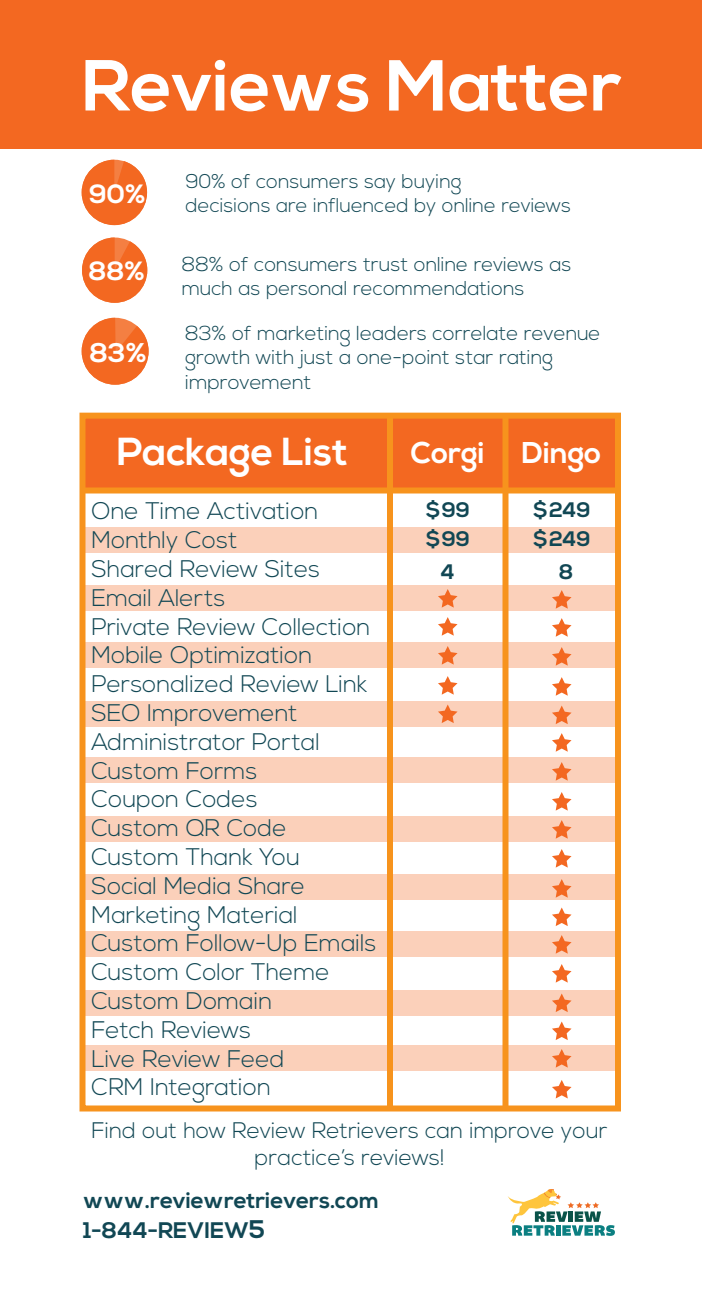
<style>
.page{position:relative;width:702px;height:1296px;background:#fff}
.page>*{position:absolute;margin:0;border:0;box-sizing:border-box;transform-origin:0 0}
.t1{font:700 72px "Nexa";color:#fff}
.t2{font:700 39px "Nexa";color:#fff}
.t3{font:700 30px "Nexa";color:#fff}
.t4{font:700 27px "Nexa";color:#fff}
.t5{font:700 26.4px "Nexa";color:#fff}
.t6{font:700 26.25px "Nexa";color:#fff}
.t7{font:300 24px/28.8px "Nexa";color:#114754}
.t8{font:300 22.5px/27px "Nexa";color:#114754;text-align:center}
.t9{font:700 22.5px/30.6px "Nexa";color:#114754}
.t10{font:700 21px/29.4px "Nexa";color:#114754}
.t11{font:300 20.25px/24.3px "Nexa";color:#114754}
.t12{font:300 20.1px/24px "Nexa";color:#114754}
.t13{font:300 19.95px/23.9px "Nexa";color:#114754}
.s1{font-size:25.5px}
</style>
<div class="page">
<svg style="left:82px;top:160px;width:65px;height:65px"></svg>
<div style="left:82px;top:160px;width:65px;height:65px;background:#f36821;border-radius:50%"></div>
<div style="left:0;top:0;width:702px;height:149px;background:#f36821"></div>
<div style="left:82px;top:416px;width:538px;height:73px;background:#f36821"></div>
<div style="left:82px;top:527px;width:538px;height:26px;background:#fbd0ba"></div>
<div style="left:82px;top:585px;width:537px;height:26px;background:#fbd0ba"></div>
<div style="left:82px;top:642px;width:537px;height:26px;background:#fbd0ba"></div>
<div style="left:80px;top:701px;width:537px;height:26px;background:#fbd0ba"></div>
<div style="left:83px;top:757px;width:537px;height:26px;background:#fbd0ba"></div>
<div style="left:83px;top:816px;width:537px;height:26px;background:#fbd0ba"></div>
<div style="left:80px;top:874px;width:537px;height:26px;background:#fbd0ba"></div>
<div style="left:80px;top:931px;width:537px;height:26px;background:#fbd0ba"></div>
<div style="left:80px;top:990px;width:537px;height:26px;background:#fbd0ba"></div>
<div style="left:82px;top:1045px;width:537px;height:26px;background:#fbd0ba"></div>
<svg style="left:82px;top:238px;width:65px;height:65px"></svg>
<div style="left:82px;top:238px;width:65px;height:65px;background:#f36821;border-radius:50%"></div>
<div style="left:80px;top:413px;width:541px;height:699px;border:6px solid #f7931d"></div>
<div style="left:83px;top:488px;width:536px;height:6px;background:#f7931d"></div>
<div style="left:387px;top:416px;width:6px;height:693px;background:#f7931d"></div>
<div style="left:502px;top:416px;width:6px;height:693px;background:#f7931d"></div>
<svg style="left:82px;top:318px;width:67px;height:67px"></svg>
<svg style="left:438px;top:589px;width:20px;height:19px"></svg>
<svg style="left:438px;top:617px;width:20px;height:19px"></svg>
<svg style="left:438px;top:646px;width:20px;height:19px"></svg>
<svg style="left:438px;top:676px;width:20px;height:19px"></svg>
<svg style="left:438px;top:705px;width:20px;height:18px"></svg>
<svg style="left:552px;top:590px;width:20px;height:19px"></svg>
<svg style="left:552px;top:618px;width:20px;height:19px"></svg>
<svg style="left:552px;top:647px;width:20px;height:19px"></svg>
<svg style="left:552px;top:677px;width:20px;height:19px"></svg>
<svg style="left:552px;top:706px;width:20px;height:18px"></svg>
<svg style="left:552px;top:733px;width:20px;height:19px"></svg>
<svg style="left:552px;top:762px;width:20px;height:19px"></svg>
<svg style="left:552px;top:792px;width:20px;height:19px"></svg>
<svg style="left:552px;top:820px;width:20px;height:19px"></svg>
<svg style="left:552px;top:849px;width:20px;height:19px"></svg>
<svg style="left:552px;top:879px;width:20px;height:19px"></svg>
<svg style="left:552px;top:908px;width:20px;height:18px"></svg>
<svg style="left:552px;top:935px;width:20px;height:19px"></svg>
<svg style="left:552px;top:964px;width:20px;height:19px"></svg>
<svg style="left:552px;top:994px;width:20px;height:18px"></svg>
<svg style="left:552px;top:1022px;width:20px;height:18px"></svg>
<svg style="left:552px;top:1049px;width:20px;height:19px"></svg>
<svg style="left:552px;top:1080px;width:20px;height:19px"></svg>
<svg style="left:508px;top:1189px;width:107px;height:47px"></svg>
<h1 class="t1" style="left:82px;top:44px;width:541px">Reviews Matter</h1>
<p class="t5" style="left:89px;top:178px;width:58px">90%</p>
<p class="t6" style="left:89px;top:255px;width:58px">88%</p>
<p class="t4" style="left:90px;top:337px;width:58px">83%</p>
<p class="t13" style="left:185px;top:171px;width:387px">90% of consumers say buying<br>decisions are influenced by online reviews</p>
<p class="t12" style="left:182px;top:253px;width:391px">88% of consumers trust online reviews as much as personal recommendations</p>
<p class="t11" style="left:185px;top:322px;width:417px">83% of marketing leaders correlate revenue growth with just a one-point star rating improvement</p>
<h2 class="t2" style="left:117px;top:429px;width:233px">Package List</h2>
<p class="t3" style="left:411px;top:435px;width:192px">Corgi Dingo</p>
<p class="t7" style="left:92px;top:498px;width:287px">One Time Activation<br>Monthly Cost<br>Shared Review Sites<br>Email Alerts<br>Private Review Collection<br>Mobile Optimization<br>Personalized Review Link<br>SEO Improvement<br>Administrator Portal<br>Custom Forms<br>Coupon Codes<br>Custom QR Code<br>Custom Thank You<br>Social Media Share<br>Marketing Material<br>Custom Follow-Up Emails<br>Custom Color Theme<br>Custom Domain<br>Fetch Reviews<br>Live Review Feed<br>CRM Integration</p>
<p class="t10" style="left:425px;top:496px;width:46px">$99 $99</p>
<p class="t10" style="left:441px;top:557px;width:16px">4</p>
<p class="t10" style="left:559px;top:557px;width:16px">8</p>
<p class="t10" style="left:533px;top:496px;width:59px">$249 $249</p>
<p class="t8" style="left:92px;top:1118px;width:518px">Find out how Review Retrievers can improve your practice’s reviews!</p>
<p class="t9" style="left:83px;top:1186px;width:298px">www.reviewretrievers.com<br>1-844-REVIEW<span class="s1">5</span></p>
</div>
